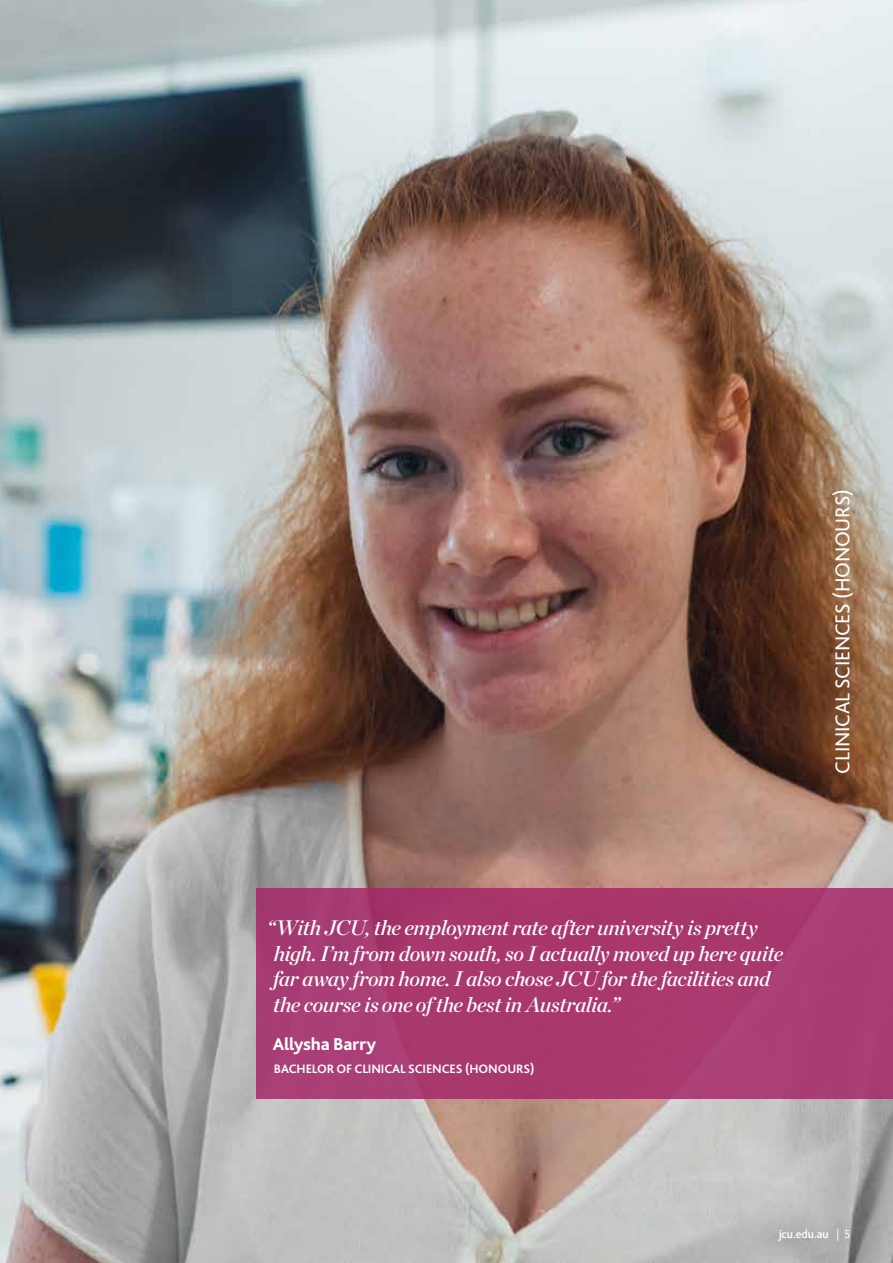
<style>
.page{position:relative;width:893px;height:1263px;background:#fff}
.page>*{position:absolute;margin:0;border:0;box-sizing:border-box;transform-origin:0 0}
.b_-_Quote_-_Large{font:italic 21px/25.5px "Chronicle Display Semi";letter-spacing:-.02em;color:#fff}
.t1{font:21px "Bliss 2";letter-spacing:-.01em;color:#fff}
.b_-_Quote_name_12_14{font:800 18px "Bliss 2";letter-spacing:-.01em;color:#fff}
.b_-_Quote_study_area{font:700 12.75px "Bliss 2";letter-spacing:-.01em;color:#fff}
.t2{font:500 12px "Bliss 2";letter-spacing:-.005em;color:#fff}
.s1{font-weight:300}
</style>
<div class="page">
<img style="left:0;top:0;width:893px;height:1263px">
<div style="left:256px;top:889px;width:637px;height:210px;background:#a9396e"></div>
<p class="t1" style="left:830px;top:774px;width:286px;rotate:-90deg">CLINICAL SCIENCES (HONOURS)</p>
<p class="b_-_Quote_-_Large" style="left:267px;top:913px;width:518px">“With JCU, the employment rate after university is pretty high. I’m from down south, so I actually moved up here quite far away from home. I also chose JCU for the facilities and the course is one of the best in Australia.”</p>
<p class="b_-_Quote_name_12_14" style="left:273px;top:1033px;width:105px">Allysha Barry</p>
<p class="b_-_Quote_study_area" style="left:274px;top:1061px;width:262px">BACHELOR OF CLINICAL SCIENCES (HONOURS)</p>
<p class="t2" style="left:779px;top:1227px;width:73px">jcu.edu.au <span class="s1">| 5</span></p>
</div>
